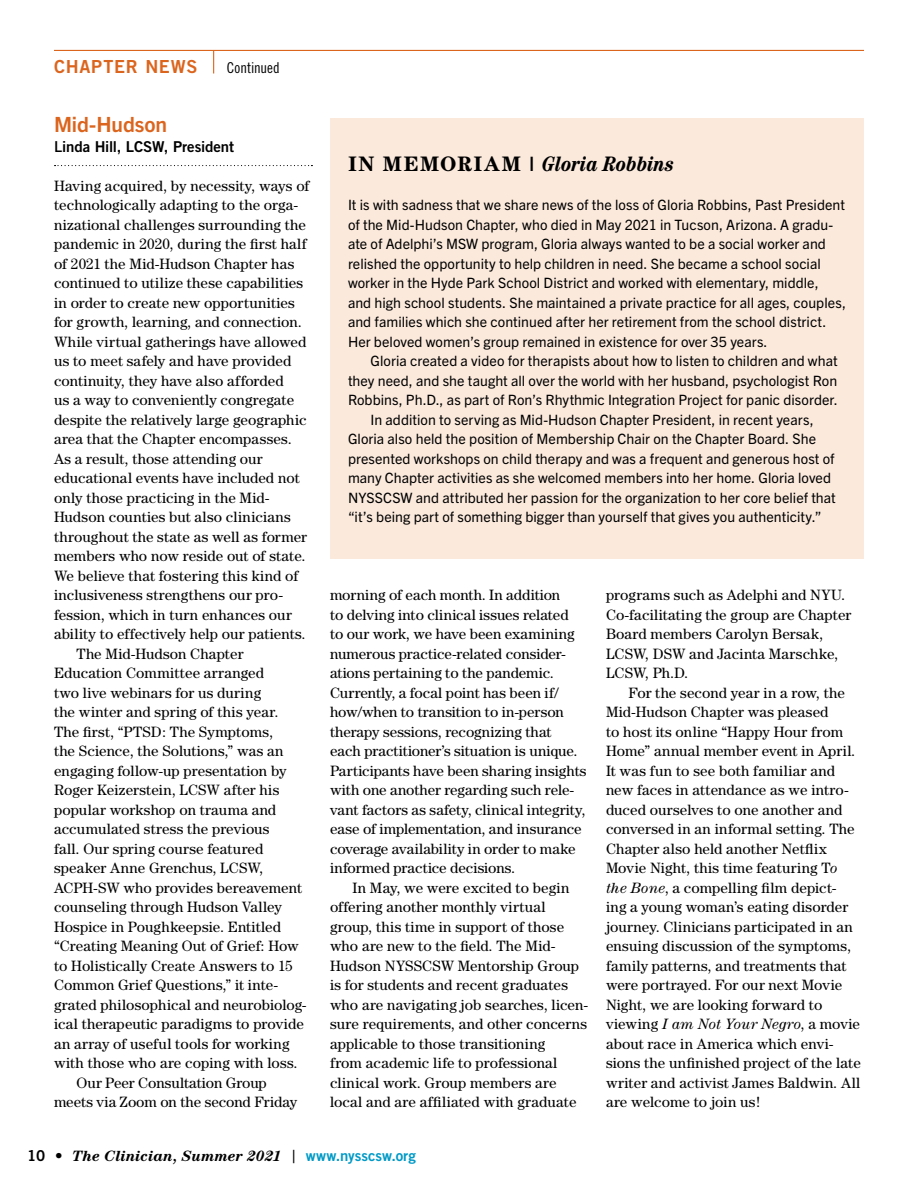
<style>
.page{position:relative;width:918px;height:1188px;background:#fff}
.page>*{position:absolute;margin:0;border:0;box-sizing:border-box;transform-origin:0 0}
.Body_Text_-_Indent{font:italic 700 condensed 21px "Century";letter-spacing:.01em;color:#000}
.Chapter_-_Header{font:700 21px "Trade Gothic Next LT Pro";letter-spacing:-.005em;color:#dc651e}
.t1{font:18px "Trade Gothic Bold Two";letter-spacing:.04em;color:#dc651e}
.Body_Text_-_Indent-2{font:15px/19.5px "Century";letter-spacing:.01em;color:#000}
.t2{font:italic 700 15px "Century";color:#000}
.Chapter_-_Pres{font:15px "Trade Gothic Bold Two";letter-spacing:-.01em;color:#000}
.t3{font:15px "Trade Gothic Cond Eighteen";letter-spacing:-.005em;color:#000}
.Body_Text_-_Indent-3{font:14.25px/19.5px "Trade Gothic Next LT Pro";letter-spacing:.005em;color:#000}
.s1{font-family:"Adelle Sans";font-weight:600}
.s2{font-style:normal;font-stretch:normal}
.s3{font-style:italic}
.s4{font-family:"Trade Gothic Bold Two";font-weight:400;font-style:normal}
.s5{font-family:"Trade Gothic";font-weight:400;font-style:normal;font-size:18px}
.s6{font-family:"Trade Gothic Bold Two";font-weight:400;font-style:normal;color:#009ac7}
</style>
<div class="page">
<hr style="left:54px;top:50px;width:810px;height:1px;background:#dc651e">
<svg style="left:213px;top:51px;width:1px;height:23px"></svg>
<svg style="left:55px;top:165px;width:257px;height:1px"></svg>
<div style="left:330px;top:119px;width:534px;height:440px;background:#fbe9dc"></div>
<p class="t1" style="left:54px;top:56px;width:145px">CHAPTER NEWS</p>
<p class="t3" style="left:227px;top:59px;width:54px">Continued</p>
<p class="Chapter_-_Header" style="left:54px;top:110px;width:115px">Mid-Hudson</p>
<p class="Chapter_-_Pres" style="left:54px;top:137px;width:182px"><span class="s1">L</span>inda Hill, LCSW, President</p>
<p class="Body_Text_-_Indent-2" style="left:54px;top:175px;width:257px">Having acquired, by necessity, ways of technologically adapting to the orga&shy;nizational challenges surrounding the pandemic in 2020, during the first half of 2021 the Mid-Hudson Chapter has continued to utilize these capabilities in order to create new opportunities for growth, learning, and connection.<br>While virtual gatherings have allowed us to meet safely and have provided continuity, they have also afforded<br>us a way to conveniently congregate despite the relatively large geographic area that the Chapter encompasses.<br>As a result, those attending our educational events have included not only those practicing in the Mid-Hudson counties but also clinicians throughout the state as well as former members who now reside out of state.<br>We believe that fostering this kind of inclusiveness strengthens our pro&shy;fession, which in turn enhances our ability to effectively help our patients.</p>
<p class="Body_Text_-_Indent-2" style="left:54px;top:643px;width:254px;text-indent:22px">The Mid-Hudson Chapter Education Committee arranged<br>two live webinars for us during<br>the winter and spring of this year.<br>The first, “PTSD: The Symptoms,<br>the Science, the Solutions,” was an engaging follow-up presentation by Roger Keizerstein, LCSW after his popular workshop on trauma and accumulated stress the previous<br>fall. Our spring course featured speaker Anne Grenchus, LCSW, ACPH-SW who provides bereavement counseling through Hudson Valley Hospice in Poughkeepsie. Entitled “Creating Meaning Out of Grief: How to Holistically Create Answers to 15<br>Common Grief Questions,” it inte&shy;grated philosophical and neurobiolog&shy;ical therapeutic paradigms to provide an array of useful tools for working with those who are coping with loss.</p>
<p class="Body_Text_-_Indent-2" style="left:54px;top:1072px;width:245px;text-align:center">Our Peer Consultation Group<br>meets via Zoom on the second Friday</p>
<p class="Body_Text_-_Indent" style="left:348px;top:152px;width:328px"><span class="s2">IN MEMORIAM |</span> Gloria Robbins</p>
<p class="Body_Text_-_Indent-3" style="left:348px;top:194px;width:500px">It is with sadness that we share news of the loss of Gloria Robbins, Past President of the Mid-Hudson Chapter, who died in May 2021 in Tucson, Arizona. A gradu&shy;ate of Adelphi’s MSW program, Gloria always wanted to be a social worker and relished the opportunity to help children in need. She became a school social worker in the Hyde Park School District and worked with elementary, middle,<br>and high school students. She maintained a private practice for all ages, couples, and families which she continued after her retirement from the school district.<br>Her beloved women’s group remained in existence for over 35 years.</p>
<p class="Body_Text_-_Indent-3" style="left:348px;top:350px;width:491px;text-align:justify;text-indent:22px">Gloria created a video for therapists about how to listen to children and what they need, and she taught all over the world with her husband, psychologist Ron Robbins, Ph.D., as part of Ron’s Rhythmic Integration Project for panic disorder.</p>
<p class="Body_Text_-_Indent-3" style="left:348px;top:409px;width:489px;text-indent:22px">In addition to serving as Mid-Hudson Chapter President, in recent years, Gloria also held the position of Membership Chair on the Chapter Board. She presented workshops on child therapy and was a frequent and generous host of many Chapter activities as she welcomed members into her home. Gloria loved NYSSCSW and attributed her passion for the organization to her core belief that “it’s being part of something bigger than yourself that gives you authenticity.”</p>
<p class="Body_Text_-_Indent-2" style="left:330px;top:585px;width:258px">morning of each month. In addition<br>to delving into clinical issues related<br>to our work, we have been examining numerous practice-related consider&shy;ations pertaining to the pandemic.<br>Currently, a focal point has been if/ how/when to transition to in-person therapy sessions, recognizing that<br>each practitioner’s situation is unique.<br>Participants have been sharing insights with one another regarding such rele&shy;vant factors as safety, clinical integrity, ease of implementation, and insurance coverage availability in order to make informed practice decisions.</p>
<p class="Body_Text_-_Indent-2" style="left:330px;top:877px;width:259px;text-indent:22px">In May, we were excited to begin offering another monthly virtual group, this time in support of those who are new to the field. The Mid-Hudson NYSSCSW Mentorship Group is for students and recent graduates who are navigating job searches, licen&shy;sure requirements, and other concerns applicable to those transitioning<br>from academic life to professional clinical work. Group members are local and are affiliated with graduate</p>
<p class="Body_Text_-_Indent-2" style="left:606px;top:585px;width:247px">programs such as Adelphi and NYU.<br>Co-facilitating the group are Chapter<br>Board members Carolyn Bersak,<br>LCSW, DSW and Jacinta Marschke,<br>LCSW, Ph.D.</p>
<p class="Body_Text_-_Indent-2" style="left:606px;top:682px;width:256px;text-indent:22px">For the second year in a row, the Mid-Hudson Chapter was pleased<br>to host its online “Happy Hour from Home” annual member event in April.<br>It was fun to see both familiar and new faces in attendance as we intro&shy;duced ourselves to one another and conversed in an informal setting. The Chapter also held another Netflix Movie Night, this time featuring T<span class="s3">o the Bone</span>, a compelling film depict-<br>ing a young woman’s eating disorder journey. Clinicians participated in an ensuing discussion of the symptoms, family patterns, and treatments that were portrayed. For our next Movie Night, we are looking forward to viewing <span class="s3">I am Not Your Negro</span>, a movie about race in America which envi&shy;sions the unfinished project of the late writer and activist James Baldwin. All are welcome to join us!</p>
<p class="t2" style="left:27px;top:1147px;width:390px"><span class="s4">10 •</span> The Clinician, Summer 2021 <span class="s5">|</span> <span class="s6">www.nysscsw.org</span></p>
</div>
